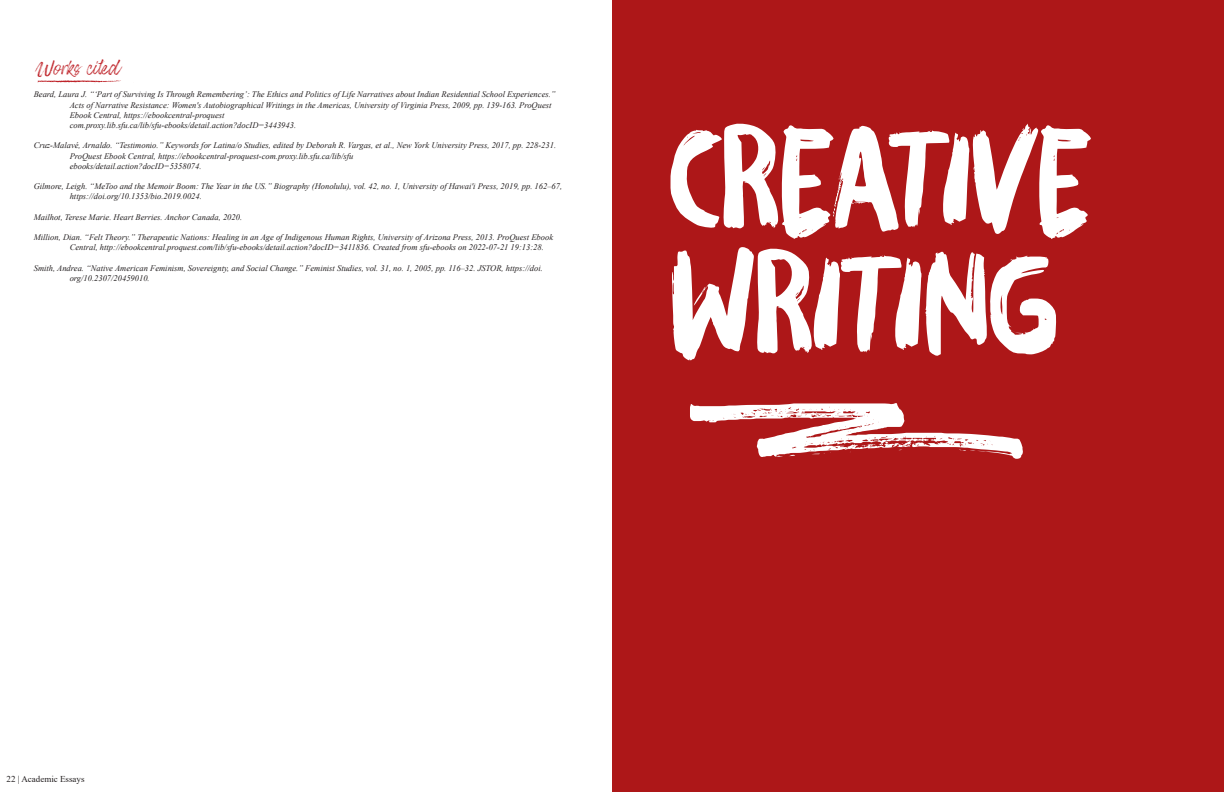
<style>
.page{position:relative;width:1224px;height:792px;background:#fff}
.page>*{position:absolute;margin:0;border:0;box-sizing:border-box;transform-origin:0 0}
.page_dividers{font:649.5px "Blackpine Swash";color:#fff}
.page_dividers-2{font:150px/125px "Eatbreak";color:#fff}
.Winner_place{font:24px "Blackpine";color:#bf242a}
.t1{font:9px "Times New Roman";color:#231f20}
.citations__captions__descriptions{font:italic 8.5px/10.2px "Times New Roman";color:#231f20}
</style>
<div class="page">
<svg style="left:37px;top:80px;width:84px;height:3px"></svg>
<div style="left:612px;top:0;width:612px;height:792px;background:#ad1718"></div>
<p class="Winner_place" style="left:34px;top:58px;width:89px">Works cited</p>
<p class="citations__captions__descriptions" style="left:34px;top:89px;width:523px">Beard, Laura J. “‘Part of Surviving Is Through Remembering’: The Ethics and Politics of Life Narratives about Indian Residential School Experiences.”</p>
<p class="citations__captions__descriptions" style="left:70px;top:99px;width:483px">Acts of Narrative Resistance: Women's Autobiographical Writings in the Americas, University of Virginia Press, 2009, pp. 139-163. ProQuest<br>Ebook Central, https://ebookcentral-proquest</p>
<p class="citations__captions__descriptions" style="left:70px;top:120px;width:228px">com.proxy.lib.sfu.ca/lib/sfu-ebooks/detail.action?docID=3443943.</p>
<p class="citations__captions__descriptions" style="left:70px;top:140px;width:488px;text-indent:-36px">Cruz-Malavé, Arnaldo. “Testimonio.” Keywords for Latina/o Studies, edited by Deborah R. Vargas, et al., New York University Press, 2017, pp. 228-231.<br>ProQuest Ebook Central, https://ebookcentral-proquest-com.proxy.lib.sfu.ca/lib/sfu</p>
<p class="citations__captions__descriptions" style="left:70px;top:161px;width:133px">ebooks/detail.action?docID=5358074.</p>
<p class="citations__captions__descriptions" style="left:34px;top:181px;width:530px">Gilmore, Leigh. “MeToo and the Memoir Boom: The Year in the US.” Biography (Honolulu), vol. 42, no. 1, University of Hawai'i Press, 2019, pp. 162–67,</p>
<p class="citations__captions__descriptions" style="left:70px;top:191px;width:134px">https://doi.org/10.1353/bio.2019.0024.</p>
<p class="citations__captions__descriptions" style="left:34px;top:212px;width:210px">Mailhot, Terese Marie. Heart Berries. Anchor Canada, 2020.</p>
<p class="citations__captions__descriptions" style="left:70px;top:232px;width:485px;text-indent:-36px">Million, Dian. “Felt Theory.” Therapeutic Nations: Healing in an Age of Indigenous Human Rights, University of Arizona Press, 2013. ProQuest Ebook<br>Central, http://ebookcentral.proquest.com/lib/sfu-ebooks/detail.action?docID=3411836. Created from sfu-ebooks on 2022-07-21 19:13:28.</p>
<p class="citations__captions__descriptions" style="left:70px;top:263px;width:475px;text-indent:-36px">Smith, Andrea. “Native American Feminism, Sovereignty, and Social Change.” Feminist Studies, vol. 31, no. 1, 2005, pp. 116–32. JSTOR, https://doi. org/10.2307/20459010.</p>
<p class="page_dividers-2" style="left:670px;top:114px;width:422px">CREATIVE<br>WRITING</p>
<p class="page_dividers" style="left:676px;top:171px;width:359px">n</p>
<p class="t1" style="left:7px;top:773px;width:80px">22 | Academic Essays</p>
</div>
